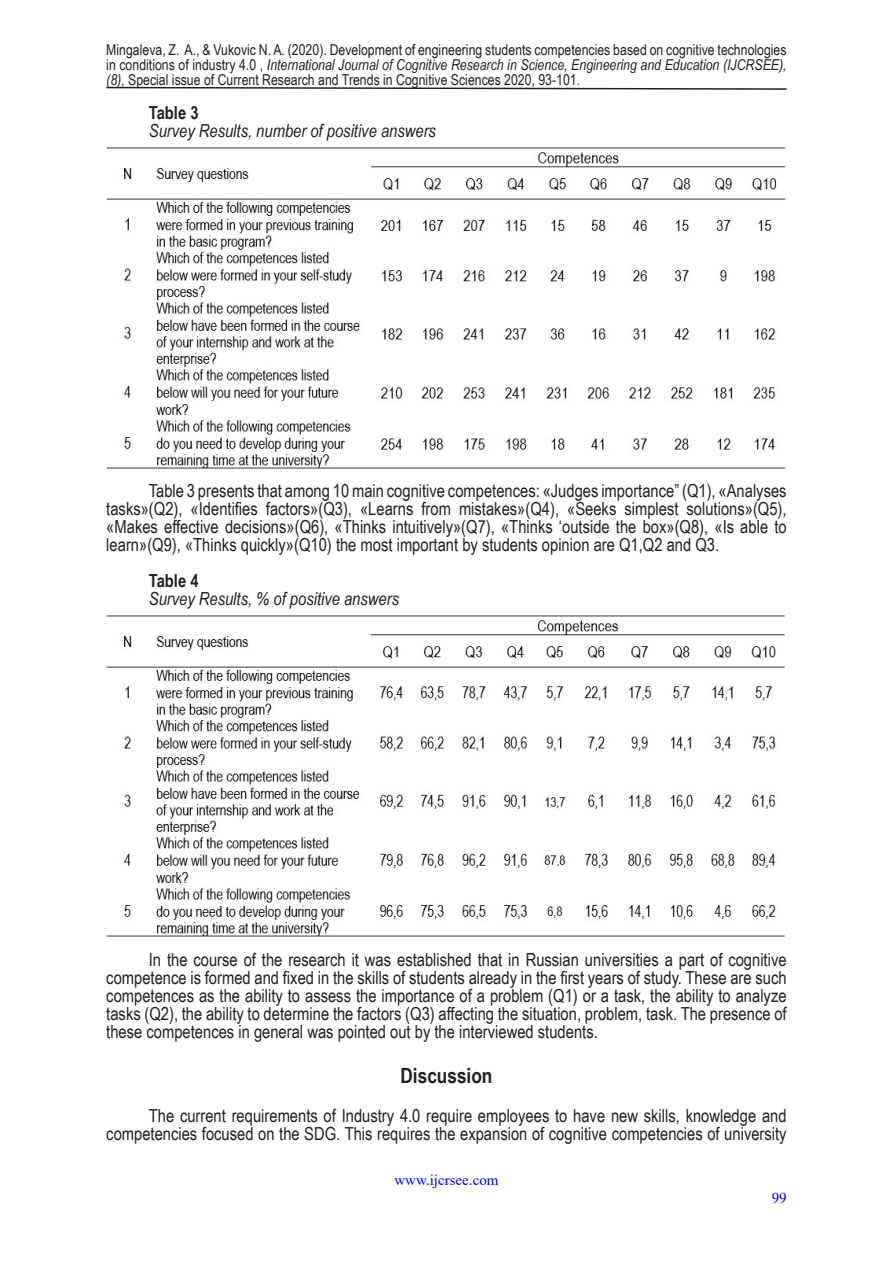
<style>
.page{position:relative;width:893px;height:1263px;background:#fff}
.page>*{position:absolute;margin:0;border:0;box-sizing:border-box;transform-origin:0 0}
.Subheading{font:700 21px "Arial Narrow";color:#231f20}
.TEXT_NOVI{font:18px/18px "Arial Narrow";color:#231f20;text-align:justify}
.TEXT_NOVI-2{font:italic 18px "Arial Narrow";color:#231f20}
.TEXT_NOVI-3{font:700 18px "Arial Narrow";color:#231f20}
.t1{font:15px/15px "Arial Narrow";color:#231f20;text-align:justify}
.t2{font:15px "Times New Roman";color:#00f}
.s1{font-style:italic}
</style>
<div class="page">
<svg style="left:106px;top:86px;width:681px;height:4px"></svg>
<img style="left:106px;top:147px;width:680px;height:322px">
<img style="left:106px;top:615px;width:679px;height:322px">
<p class="t1" style="left:106px;top:41px;width:682px">Mingaleva, Z. A., &amp; Vukovic N. A. (2020). Development of engineering students competencies based on cognitive technologies in conditions of industry 4.0 , <span class="s1">International Journal of Cognitive Research in Science, Engineering and Education (IJCRSEE), (8),</span> Special issue of Current Research and Trends in Cognitive Sciences 2020, 93-101.</p>
<p class="TEXT_NOVI-3" style="left:149px;top:99px;width:51px">Table 3</p>
<p class="TEXT_NOVI-2" style="left:149px;top:119px;width:289px">Survey Results, number of positive answers</p>
<p class="TEXT_NOVI" style="left:106px;top:481px;width:682px;text-indent:43px">Table 3 presents that among 10 main cognitive competences: «Judges importance” (Q1), «Analyses tasks»(Q2), «Identifies factors»(Q3), «Learns from mistakes»(Q4), «Seeks simplest solutions»(Q5), «Makes effective decisions»(Q6), «Thinks intuitively»(Q7), «Thinks ‘outside the box»(Q8), «Is able to learn»(Q9), «Thinks quickly»(Q10) the most important by students opinion are Q1,Q2 and Q3.</p>
<p class="TEXT_NOVI-3" style="left:149px;top:567px;width:51px">Table 4</p>
<p class="TEXT_NOVI-2" style="left:149px;top:587px;width:252px">Survey Results, % of positive answers</p>
<p class="TEXT_NOVI" style="left:106px;top:949px;width:682px;text-indent:43px">In the course of the research it was established that in Russian universities a part of cognitive competence is formed and fixed in the skills of students already in the first years of study. These are such competences as the ability to assess the importance of a problem (Q1) or a task, the ability to analyze tasks (Q2), the ability to determine the factors (Q3) affecting the situation, problem, task. The presence of these competences in general was pointed out by the interviewed students.</p>
<p class="Subheading" style="left:401px;top:1060px;width:93px">Discussion</p>
<p class="TEXT_NOVI" style="left:106px;top:1106px;width:682px;text-align:right">The current requirements of Industry 4.0 require employees to have new skills, knowledge and competencies focused on the SDG. This requires the expansion of cognitive competencies of university</p>
<p class="t2" style="left:394px;top:1169px;width:106px">www.ijcrsee.com</p>
<p class="t2" style="left:772px;top:1187px;width:16px">99</p>
</div>
